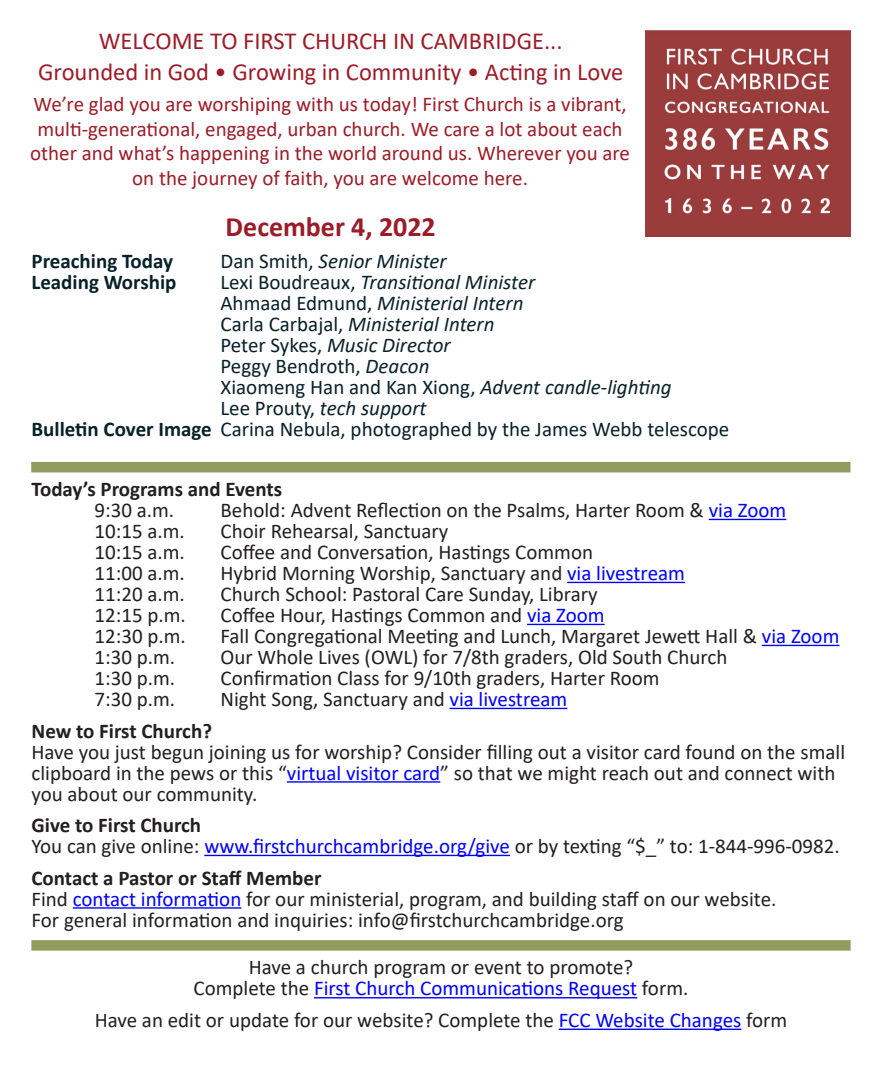
<style>
.page{position:relative;width:882px;height:1071px;background:#fff}
.page>*{position:absolute;margin:0;border:0;box-sizing:border-box;transform-origin:0 0}
.Paragraph_Style_1{font:700 28px "Calibri";color:#9c1b28}
.t1{font:24.5px "Calibri";color:#9c1c28}
.Paragraph_Style_1-2{font:21px "Calibri";color:#231f20}
.t2{font:21px "Calibri";color:#9c1c28}
.t3{font:italic 21px "Calibri";color:#082129}
.t4{font:21px "Calibri";color:#082129}
.Paragraph_Style_1-3{font:700 21px "Calibri";color:#231f20}
.Paragraph_Style_1-4{font:21px "Calibri";color:#00f}
.t5{font:700 21px "Calibri";color:#082129}
.s1{font-style:normal}
.s2{font-style:italic}
.s3{font-weight:700}
.s4{color:#00f}
.s5{color:#231f20}
</style>
<div class="page">
<hr style="left:709px;top:519px;width:77px;height:1px;background:#00f">
<hr style="left:567px;top:582px;width:118px;height:1px;background:#00f">
<hr style="left:527px;top:624px;width:78px;height:1px;background:#00f">
<hr style="left:762px;top:645px;width:77px;height:1px;background:#00f">
<hr style="left:450px;top:708px;width:117px;height:1px;background:#00f">
<hr style="left:287px;top:781px;width:153px;height:2px;background:#00f">
<hr style="left:204px;top:855px;width:306px;height:1px;background:#00f">
<hr style="left:73px;top:907px;width:168px;height:2px;background:#00f">
<img style="left:646px;top:31px;width:204px;height:205px">
<div style="left:31px;top:462px;width:819px;height:10px;background:#939c5f"></div>
<div style="left:31px;top:940px;width:820px;height:11px;background:#939c5f"></div>
<hr style="left:314px;top:997px;width:323px;height:1px;background:#00f">
<hr style="left:559px;top:1029px;width:182px;height:1px;background:#00f">
<p class="t1" style="left:99px;top:24px;width:465px">WELCOME TO FIRST CHURCH IN CAMBRIDGE...</p>
<p class="t1" style="left:38px;top:55px;width:587px">Grounded in God • Growing in Community • Acting in Love</p>
<p class="t2" style="left:33px;top:90px;width:595px">We’re glad you are worshiping with us today! First Church is a vibrant,</p>
<p class="t2" style="left:38px;top:114px;width:587px">multi-generational, engaged, urban church. We care a lot about each</p>
<p class="t2" style="left:30px;top:139px;width:601px">other and what’s happening in the world around us. Wherever you are</p>
<p class="t2" style="left:132px;top:163px;width:397px">on the journey of faith, you are welcome here.</p>
<p class="Paragraph_Style_1" style="left:226px;top:207px;width:212px">December 4, 2022</p>
<p class="t5" style="left:32px;top:246px;width:143px">Preaching Today</p>
<p class="t3" style="left:220px;top:246px;width:228px"><span class="s1">Dan Smith,</span> Senior Minister</p>
<p class="t5" style="left:32px;top:267px;width:147px">Leading Worship</p>
<p class="t3" style="left:220px;top:267px;width:316px"><span class="s1">Lexi Boudreaux,</span> Transitional Minister</p>
<p class="t3" style="left:220px;top:288px;width:304px"><span class="s1">Ahmaad Edmund,</span> Ministerial Intern</p>
<p class="t3" style="left:220px;top:309px;width:276px"><span class="s1">Carla Carbajal,</span> Ministerial Intern</p>
<p class="t3" style="left:220px;top:330px;width:232px"><span class="s1">Peter Sykes,</span> Music Director</p>
<p class="t4" style="left:220px;top:351px;width:211px">Peggy Bendroth, <span class="s2">Deacon</span></p>
<p class="t4" style="left:220px;top:372px;width:453px">Xiaomeng Han and Kan Xiong, <span class="s2">Advent candle-lighting</span></p>
<p class="t3" style="left:220px;top:393px;width:208px"><span class="s1">Lee Prouty,</span> tech support</p>
<p class="t4" style="left:32px;top:414px;width:699px"><span class="s3">Bulletin Cover Image</span> Carina Nebula, photographed by the James Webb telescope</p>
<p class="Paragraph_Style_1-3" style="left:32px;top:474px;width:252px">Today’s Programs and Events</p>
<p class="Paragraph_Style_1-2" style="left:94px;top:496px;width:81px">9:30 a.m.</p>
<p class="Paragraph_Style_1-2" style="left:220px;top:496px;width:567px">Behold: Advent Reflection on the Psalms, Harter Room &amp; <span class="s4">via Zoom</span></p>
<p class="Paragraph_Style_1-2" style="left:94px;top:517px;width:92px">10:15 a.m.</p>
<p class="Paragraph_Style_1-2" style="left:220px;top:517px;width:229px">Choir Rehearsal, Sanctuary</p>
<p class="Paragraph_Style_1-2" style="left:94px;top:538px;width:92px">10:15 a.m.</p>
<p class="Paragraph_Style_1-2" style="left:220px;top:538px;width:374px">Coffee and Conversation, Hastings Common</p>
<p class="Paragraph_Style_1-2" style="left:94px;top:559px;width:92px">11:00 a.m.</p>
<p class="Paragraph_Style_1-2" style="left:220px;top:559px;width:466px">Hybrid Morning Worship, Sanctuary and <span class="s4">via livestream</span></p>
<p class="Paragraph_Style_1-2" style="left:94px;top:580px;width:92px">11:20 a.m.</p>
<p class="Paragraph_Style_1-2" style="left:220px;top:580px;width:379px">Church School: Pastoral Care Sunday, Library</p>
<p class="Paragraph_Style_1-2" style="left:94px;top:601px;width:93px">12:15 p.m.</p>
<p class="Paragraph_Style_1-2" style="left:220px;top:601px;width:386px">Coffee Hour, Hastings Common and <span class="s4">via Zoom</span></p>
<p class="Paragraph_Style_1-2" style="left:94px;top:622px;width:93px">12:30 p.m.</p>
<p class="Paragraph_Style_1-2" style="left:220px;top:622px;width:620px">Fall Congregational Meeting and Lunch, Margaret Jewett Hall &amp; <span class="s4">via Zoom</span></p>
<p class="Paragraph_Style_1-2" style="left:94px;top:643px;width:82px">1:30 p.m.</p>
<p class="Paragraph_Style_1-2" style="left:220px;top:643px;width:508px">Our Whole Lives (OWL) for 7/8th graders, Old South Church</p>
<p class="Paragraph_Style_1-2" style="left:94px;top:664px;width:82px">1:30 p.m.</p>
<p class="Paragraph_Style_1-2" style="left:220px;top:664px;width:441px">Confirmation Class for 9/10th graders, Harter Room</p>
<p class="Paragraph_Style_1-2" style="left:94px;top:685px;width:82px">7:30 p.m.</p>
<p class="Paragraph_Style_1-2" style="left:220px;top:685px;width:348px">Night Song, Sanctuary and <span class="s4">via livestream</span></p>
<p class="Paragraph_Style_1-3" style="left:32px;top:716px;width:182px">New to First Church?</p>
<p class="Paragraph_Style_1-2" style="left:32px;top:737px;width:815px">Have you just begun joining us for worship? Consider filling out a visitor card found on the small</p>
<p class="Paragraph_Style_1-2" style="left:32px;top:758px;width:806px">clipboard in the pews or this “<span class="s4">virtual visitor card</span>” so that we might reach out and connect with</p>
<p class="Paragraph_Style_1-2" style="left:32px;top:779px;width:227px">you about our community.</p>
<p class="Paragraph_Style_1-3" style="left:32px;top:810px;width:171px">Give to First Church</p>
<p class="Paragraph_Style_1-2" style="left:32px;top:832px;width:810px">You can give online: <span class="s4">www.firstchurchcambridge.org/give</span> or by texting “$_” to: 1-844-996-0982.</p>
<p class="Paragraph_Style_1-3" style="left:32px;top:863px;width:292px">Contact a Pastor or Staff Member</p>
<p class="Paragraph_Style_1-2" style="left:32px;top:884px;width:746px">Find <span class="s4">contact information</span> for our ministerial, program, and building staff on our website.</p>
<p class="Paragraph_Style_1-2" style="left:32px;top:905px;width:594px">For general information and inquiries: info@firstchurchcambridge.org</p>
<p class="Paragraph_Style_1-2" style="left:249px;top:953px;width:386px">Have a church program or event to promote?</p>
<p class="Paragraph_Style_1-4" style="left:194px;top:974px;width:496px"><span class="s5">Complete the</span> First Church Communications Request <span class="s5">form.</span></p>
<p class="Paragraph_Style_1-2" style="left:95px;top:1005px;width:694px">Have an edit or update for our website? Complete the <span class="s4">FCC Website Changes</span> form</p>
</div>
